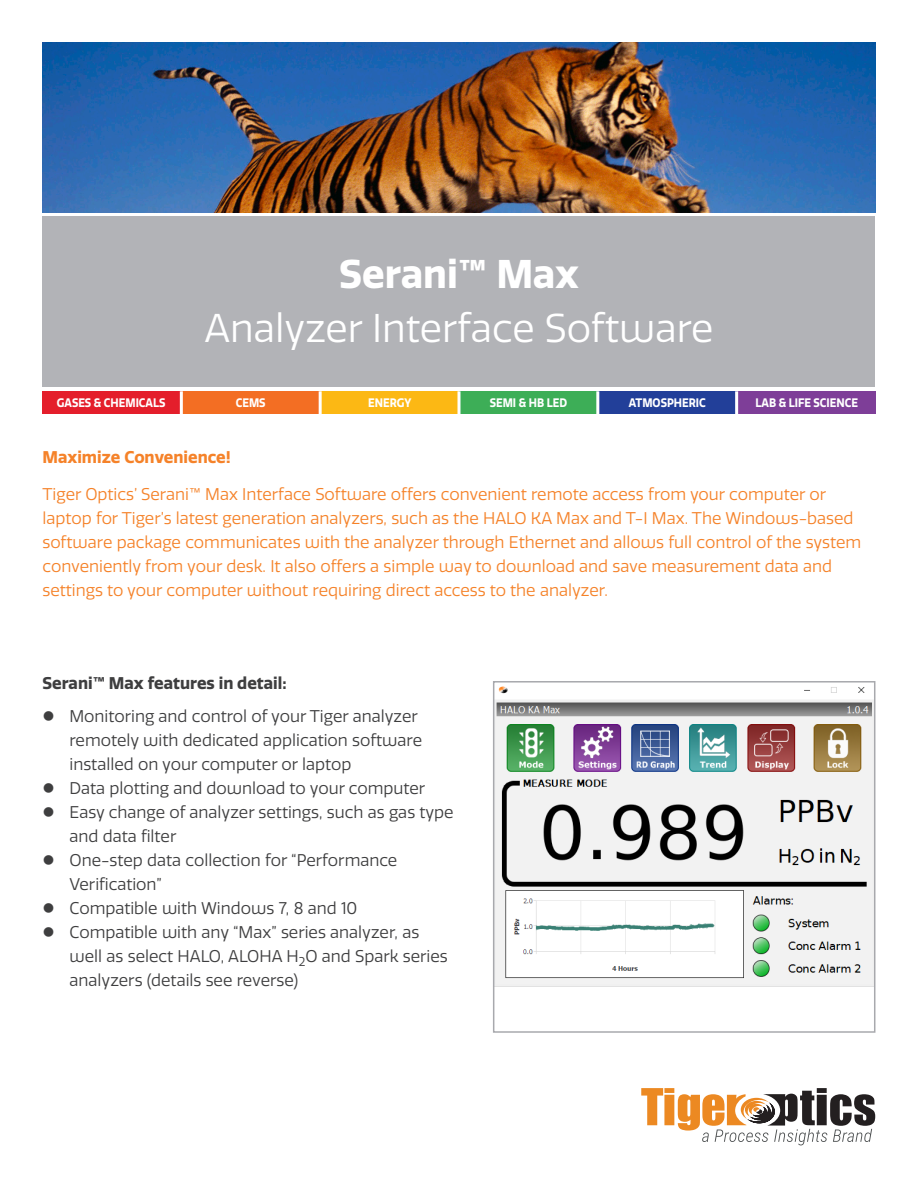
<style>
.page{position:relative;width:918px;height:1188px;background:#fff}
.page>*{position:absolute;margin:0;border:0;box-sizing:border-box;transform-origin:0 0}
.t1{font:39px "Quatro";color:#fff}
.t2{font:700 39px "Quatro";color:#fff}
.t3{font:16.5px/24px "Quatro";color:#f58229}
.t4{font:16.5px/24px "Quatro";color:#3e3e3f}
.t5{font:700 16.5px "Quatro";color:#3e3e3f}
.t6{font:700 16.5px "Quatro";color:#f58229}
.t7{font:700 12px "Quatro";color:#fff;scale:.9 1}
</style>
<div class="page">
<img style="left:43px;top:43px;width:832px;height:170px">
<div style="left:43px;top:217px;width:832px;height:170px;background:#b2b3b7"></div>
<div style="left:43px;top:391px;width:138px;height:23px;background:#e41e2b"></div>
<div style="left:181px;top:391px;width:139px;height:23px;background:#f36e23"></div>
<div style="left:320px;top:391px;width:139px;height:23px;background:#fcb814"></div>
<div style="left:459px;top:391px;width:139px;height:23px;background:#3dae57"></div>
<div style="left:598px;top:391px;width:139px;height:23px;background:#223f99"></div>
<div style="left:737px;top:391px;width:138px;height:23px;background:#7e3e98"></div>
<hr style="left:180px;top:391px;width:3px;height:23px;background:#fff">
<hr style="left:319px;top:391px;width:3px;height:23px;background:#fff">
<hr style="left:458px;top:391px;width:2px;height:23px;background:#fff">
<hr style="left:596px;top:391px;width:3px;height:23px;background:#fff">
<hr style="left:735px;top:391px;width:3px;height:23px;background:#fff">
<img style="left:496px;top:686px;width:376px;height:300px">
<div style="left:493px;top:681px;width:382px;height:352px;border:2px solid #a8a9ad"></div>
<svg style="left:641px;top:1088px;width:234px;height:57px"></svg>
<p class="t2" style="left:339px;top:251px;width:241px">Serani™ Max</p>
<p class="t1" style="left:204px;top:306px;width:511px">Analyzer Interface Software</p>
<p class="t7" style="left:57px;top:396px;width:122px">GASES &amp; CHEMICALS</p>
<p class="t7" style="left:236px;top:396px;width:35px">CEMS</p>
<p class="t7" style="left:368px;top:396px;width:49px">ENERGY</p>
<p class="t7" style="left:490px;top:396px;width:87px">SEMI &amp; HB LED</p>
<p class="t7" style="left:629px;top:396px;width:87px">ATMOSPHERIC</p>
<p class="t7" style="left:756px;top:396px;width:115px">LAB &amp; LIFE SCIENCE</p>
<p class="t6" style="left:43px;top:448px;width:190px">Maximize Convenience!</p>
<p class="t3" style="left:43px;top:483px;width:820px">Tiger Optics’ Serani™ Max Interface Software offers convenient remote access from your computer or laptop for Tiger’s latest generation analyzers, such as the HALO KA Max and T-I Max. The Windows-based software package communicates with the analyzer through Ethernet and allows full control of the system conveniently from your desk. It also offers a simple way to download and save measurement data and settings to your computer without requiring direct access to the analyzer.</p>
<p class="t5" style="left:43px;top:674px;width:246px">Serani™ Max features in detail:</p>
<p class="t4" style="left:70px;top:704px;width:354px">Monitoring and control of your Tiger analyzer remotely with dedicated application software installed on your computer or laptop</p>
<p class="t4" style="left:70px;top:776px;width:357px">Data plotting and download to your computer</p>
<p class="t4" style="left:70px;top:800px;width:386px">Easy change of analyzer settings, such as gas type and data filter</p>
<p class="t4" style="left:70px;top:848px;width:329px">One-step data collection for “Performance<br>Verification”</p>
<p class="t4" style="left:70px;top:896px;width:289px">Compatible with Windows 7, 8 and 10</p>
<p class="t4" style="left:70px;top:920px;width:380px">Compatible with any “Max” series analyzer, as well as select HALO, ALOHA H<sub>2</sub>O and Spark series analyzers (details see reverse)</p>
</div>
